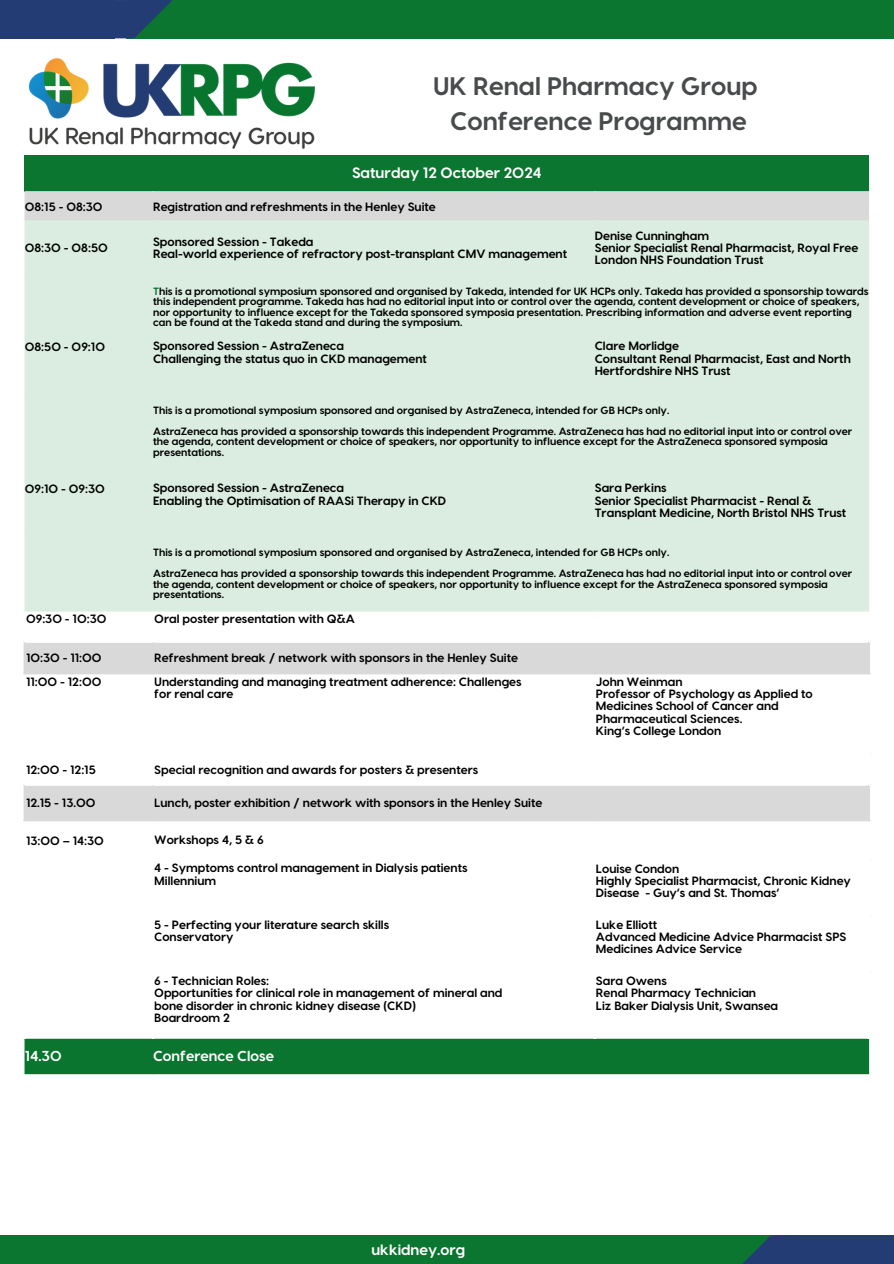
<style>
.page{position:relative;width:894px;height:1264px;background:#fff}
.page>*{position:absolute;margin:0;border:0;box-sizing:border-box;transform-origin:0 0}
.t1{font:700 25.35px/34.8px "Visby CF";color:#484b4c;text-align:center}
.t2{font:700 15px "Visby CF";color:#fff}
.t3{font:700 14.85px "Visby CF";color:#fff}
.t4{font:700 14.4px "Visby CF";color:#fff}
.t5{font:700 12px/12.3px "Visby CF";color:#000}
.t6{font:700 10.5px/10.5px "Visby CF";color:#000}
.s1{color:#0b7630}
</style>
<div class="page">
<div style="left:126px;top:0;width:767px;height:38px;background:#0b7630"></div>
<svg style="left:115px;top:0;width:57px;height:38px"></svg>
<div style="left:0;top:0;width:115px;height:38px;background:#233c73"></div>
<div style="left:0;top:1235px;width:776px;height:28px;background:#0b7630"></div>
<svg style="left:743px;top:1235px;width:33px;height:28px"></svg>
<div style="left:776px;top:1235px;width:116px;height:28px;background:#233c73"></div>
<div style="left:25px;top:155px;width:843px;height:37px;background:#0b7630"></div>
<svg style="left:25px;top:191px;width:843px;height:628px"></svg>
<div style="left:25px;top:220px;width:843px;height:391px;background:#daede0"></div>
<div style="left:25px;top:1038px;width:843px;height:36px;background:#0a752e"></div>
<hr style="left:24px;top:611px;width:2px;height:29px;background:#fff">
<hr style="left:24px;top:674px;width:2px;height:109px;background:#fff">
<hr style="left:24px;top:821px;width:2px;height:218px;background:#fff">
<hr style="left:152px;top:611px;width:2px;height:29px;background:#fff">
<hr style="left:152px;top:674px;width:2px;height:109px;background:#fff">
<hr style="left:152px;top:821px;width:2px;height:218px;background:#fff">
<hr style="left:593px;top:611px;width:2px;height:29px;background:#fff">
<hr style="left:593px;top:674px;width:2px;height:109px;background:#fff">
<hr style="left:593px;top:821px;width:2px;height:218px;background:#fff">
<hr style="left:867px;top:611px;width:2px;height:29px;background:#fff">
<hr style="left:867px;top:674px;width:2px;height:109px;background:#fff">
<hr style="left:867px;top:821px;width:2px;height:218px;background:#fff">
<hr style="left:24px;top:640px;width:845px;height:3px;background:#fff">
<hr style="left:24px;top:752px;width:845px;height:2px;background:#fff">
<hr style="left:24px;top:783px;width:845px;height:2px;background:#fff">
<hr style="left:24px;top:643px;width:2px;height:29px;background:#d9d9d9">
<hr style="left:24px;top:785px;width:2px;height:34px;background:#d9d9d9">
<hr style="left:152px;top:643px;width:2px;height:29px;background:#d9d9d9">
<hr style="left:152px;top:785px;width:2px;height:34px;background:#d9d9d9">
<hr style="left:867px;top:643px;width:2px;height:29px;background:#d9d9d9">
<hr style="left:867px;top:785px;width:2px;height:34px;background:#d9d9d9">
<hr style="left:24px;top:672px;width:845px;height:2px;background:#d9d9d9">
<hr style="left:24px;top:819px;width:845px;height:2px;background:#d9d9d9">
<img style="left:24px;top:58px;width:291px;height:104px">
<p class="t1" style="left:433px;top:67px;width:326px">UK Renal Pharmacy Group<br>Conference Programme</p>
<p class="t2" style="left:352px;top:163px;width:191px">Saturday 12 October 2024</p>
<p class="t5" style="left:25px;top:199px;width:79px">08:15 - 08:30</p>
<h1 class="t5" style="left:153px;top:199px;width:284px">Registration and refreshments in the Henley Suite</h1>
<p class="t5" style="left:25px;top:241px;width:84px">08:30 - 08:50</p>
<p class="t5" style="left:153px;top:235px;width:162px">Sponsored Session - Takeda</p>
<p class="t5" style="left:153px;top:247px;width:415px">Real-world experience of refractory post-transplant CMV management</p>
<p class="t5" style="left:594px;top:229px;width:116px">Denise Cunningham</p>
<p class="t5" style="left:594px;top:241px;width:265px">Senior Specialist Renal Pharmacist, Royal Free<br>London NHS Foundation Trust</p>
<p class="t6" style="left:153px;top:285px;width:717px"><span class="s1">T</span>his is a promotional symposium sponsored and organised by Takeda, intended for UK HCPs only. Takeda has provided a sponsorship towards this independent programme. Takeda has had no editorial input into or control over the agenda, content development or choice of speakers, nor opportunity to influence except for the Takeda sponsored symposia presentation. Prescribing information and adverse event reporting can be found at the Takeda stand and during the symposium.</p>
<p class="t5" style="left:25px;top:340px;width:82px">08:50 - 09:10</p>
<p class="t5" style="left:153px;top:339px;width:192px">Sponsored Session - AstraZeneca</p>
<p class="t5" style="left:153px;top:351px;width:275px">Challenging the status quo in CKD management</p>
<p class="t5" style="left:594px;top:339px;width:86px">Clare Morlidge</p>
<p class="t5" style="left:594px;top:351px;width:257px">Consultant Renal Pharmacist, East and North<br>Hertfordshire NHS Trust</p>
<p class="t6" style="left:153px;top:404px;width:517px">This is a promotional symposium sponsored and organised by AstraZeneca, intended for GB HCPs only.</p>
<p class="t6" style="left:153px;top:425px;width:700px">AstraZeneca has provided a sponsorship towards this independent Programme. AstraZeneca has had no editorial input into or control over the agenda, content development or choice of speakers, nor opportunity to influence except for the AstraZeneca sponsored symposia presentations.</p>
<p class="t5" style="left:25px;top:482px;width:82px">09:10 - 09:30</p>
<p class="t5" style="left:153px;top:481px;width:192px">Sponsored Session - AstraZeneca</p>
<p class="t5" style="left:153px;top:493px;width:294px">Enabling the Optimisation of RAASi Therapy in CKD</p>
<p class="t5" style="left:594px;top:481px;width:73px">Sara Perkins</p>
<p class="t5" style="left:594px;top:493px;width:253px">Senior Specialist Pharmacist - Renal &amp;<br>Transplant Medicine, North Bristol NHS Trust</p>
<p class="t6" style="left:153px;top:546px;width:517px">This is a promotional symposium sponsored and organised by AstraZeneca, intended for GB HCPs only.</p>
<p class="t6" style="left:153px;top:567px;width:700px">AstraZeneca has provided a sponsorship towards this independent Programme. AstraZeneca has had no editorial input into or control over the agenda, content development or choice of speakers, nor opportunity to influence except for the AstraZeneca sponsored symposia presentations.</p>
<p class="t5" style="left:26px;top:612px;width:82px">09:30 - 10:30</p>
<p class="t5" style="left:154px;top:611px;width:202px">Oral poster presentation with Q&amp;A</p>
<p class="t5" style="left:26px;top:651px;width:77px">10:30 - 11:00</p>
<p class="t5" style="left:154px;top:651px;width:365px">Refreshment break / network with sponsors in the Henley Suite</p>
<p class="t5" style="left:26px;top:675px;width:77px">11:00 - 12:00</p>
<p class="t5" style="left:154px;top:674px;width:369px">Understanding and managing treatment adherence: Challenges</p>
<p class="t5" style="left:154px;top:687px;width:81px">for renal care</p>
<p class="t5" style="left:26px;top:762px;width:71px">12:00 - 12:15</p>
<p class="t5" style="left:154px;top:762px;width:325px">Special recognition and awards for posters &amp; presenters</p>
<p class="t5" style="left:26px;top:795px;width:71px">12.15 - 13.00</p>
<p class="t5" style="left:154px;top:795px;width:389px">Lunch, poster exhibition / network with sponsors in the Henley Suite</p>
<p class="t5" style="left:26px;top:833px;width:79px">13:00 – 14:30</p>
<p class="t5" style="left:154px;top:833px;width:111px">Workshops 4, 5 &amp; 6</p>
<p class="t5" style="left:154px;top:861px;width:315px">4 - Symptoms control management in Dialysis patients</p>
<p class="t5" style="left:154px;top:873px;width:63px">Millennium</p>
<p class="t5" style="left:154px;top:917px;width:236px">5 - Perfecting your literature search skills</p>
<p class="t5" style="left:154px;top:929px;width:81px">Conservatory</p>
<p class="t5" style="left:154px;top:973px;width:116px">6 - Technician Roles:</p>
<p class="t5" style="left:154px;top:986px;width:349px">Opportunities for clinical role in management of mineral and</p>
<p class="t5" style="left:154px;top:998px;width:263px">bone disorder in chronic kidney disease (CKD)</p>
<p class="t5" style="left:154px;top:1010px;width:77px">Boardroom 2</p>
<p class="t4" style="left:25px;top:1046px;width:38px">14.30</p>
<p class="t4" style="left:153px;top:1046px;width:122px">Conference Close</p>
<p class="t5" style="left:595px;top:674px;width:88px">John Weinman</p>
<p class="t5" style="left:595px;top:687px;width:218px">Professor of Psychology as Applied to<br>Medicines School of Cancer and<br>Pharmaceutical Sciences.</p>
<p class="t5" style="left:595px;top:723px;width:127px">King’s College London</p>
<p class="t5" style="left:595px;top:861px;width:85px">Louise Condon</p>
<p class="t5" style="left:595px;top:873px;width:256px">Highly Specialist Pharmacist, Chronic Kidney<br>Disease - Guy’s and St. Thomas’</p>
<p class="t5" style="left:595px;top:917px;width:63px">Luke Elliott</p>
<p class="t5" style="left:595px;top:930px;width:252px">Advanced Medicine Advice Pharmacist SPS<br>Medicines Advice Service</p>
<p class="t5" style="left:595px;top:974px;width:72px">Sara Owens</p>
<p class="t5" style="left:595px;top:986px;width:162px">Renal Pharmacy Technician</p>
<p class="t5" style="left:595px;top:998px;width:184px">Liz Baker Dialysis Unit, Swansea</p>
<p class="t3" style="left:371px;top:1239px;width:95px">ukkidney.org</p>
</div>
